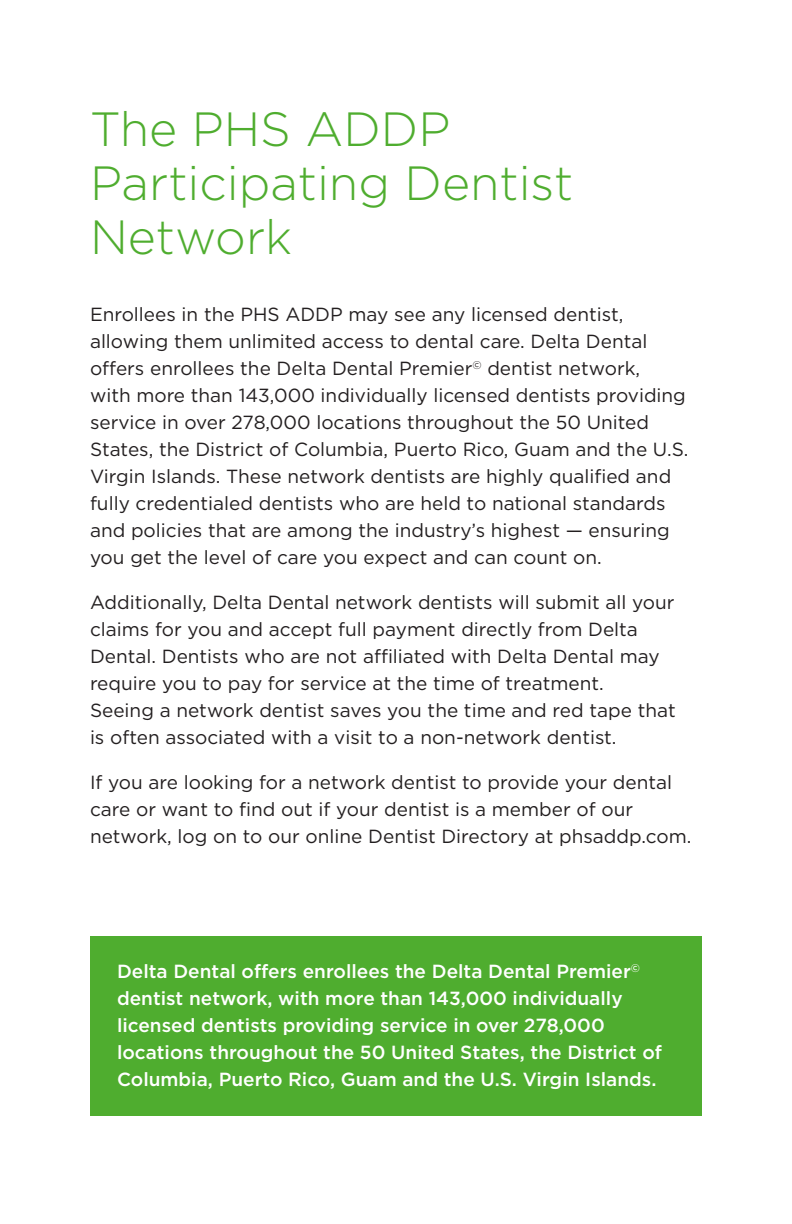
<style>
.page{position:relative;width:792px;height:1224px;background:#fff}
.page>*{position:absolute;margin:0;border:0;box-sizing:border-box;transform-origin:0 0}
.t1{font:300 48px/54px "Gotham";color:#4fad2f}
.Body_Copy__0_125{font:19px/27px "Gotham";color:#231f20}
.t2{font:500 19px/27px "Gotham";color:#fff}
</style>
<div class="page">
<div style="left:90px;top:936px;width:612px;height:180px;background:#4fad2f"></div>
<p class="t1" style="left:90px;top:101px;width:485px">The PHS ADDP<br>Participating Dentist<br>Network</p>
<p class="Body_Copy__0_125" style="left:90px;top:301px;width:600px">Enrollees in the PHS ADDP may see any licensed dentist, allowing them unlimited access to dental care. Delta Dental offers enrollees the Delta Dental Premier<sup>©</sup> dentist network,<br>with more than 143,000 individually licensed dentists providing service in over 278,000 locations throughout the 50 United States, the District of Columbia, Puerto Rico, Guam and the U.S.<br>Virgin Islands. These network dentists are highly qualified and fully credentialed dentists who are held to national standards and policies that are among the industry’s highest — ensuring you get the level of care you expect and can count on.</p>
<p class="Body_Copy__0_125" style="left:90px;top:589px;width:587px">Additionally, Delta Dental network dentists will submit all your claims for you and accept full payment directly from Delta Dental. Dentists who are not affiliated with Delta Dental may require you to pay for service at the time of treatment.<br>Seeing a network dentist saves you the time and red tape that is often associated with a visit to a non-network dentist.</p>
<p class="Body_Copy__0_125" style="left:90px;top:769px;width:603px">If you are looking for a network dentist to provide your dental care or want to find out if your dentist is a member of our network, log on to our online Dentist Directory at phsaddp.com.</p>
<p class="t2" style="left:117px;top:958px;width:547px">Delta Dental offers enrollees the Delta Dental Premier<sup>© </sup>dentist network, with more than 143,000 individually licensed dentists providing service in over 278,000 locations throughout the 50 United States, the District of Columbia, Puerto Rico, Guam and the U.S. Virgin Islands.</p>
</div>
